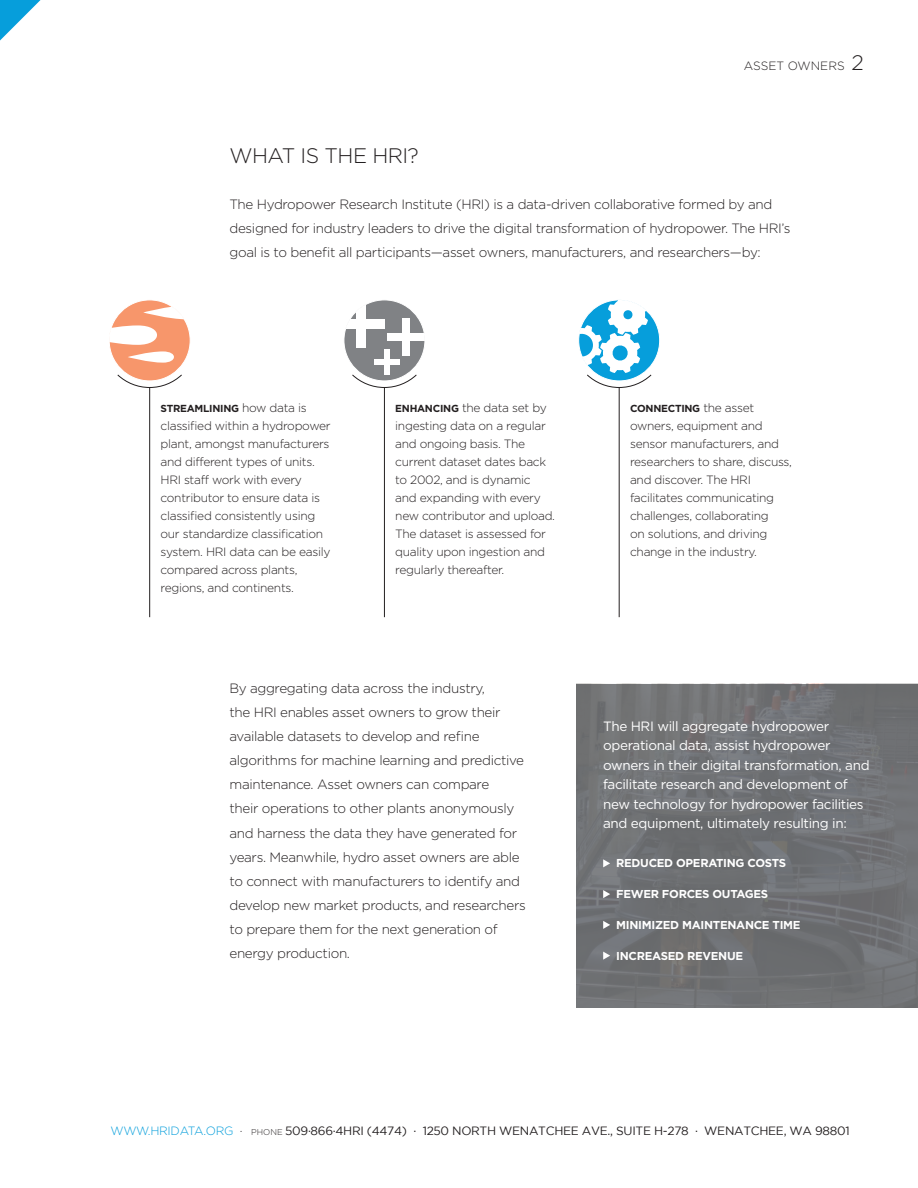
<style>
.page{position:relative;width:918px;height:1188px;background:#fff}
.page>*{position:absolute;margin:0;border:0;box-sizing:border-box;transform-origin:0 0}
.t1{font:300 21px "Gotham";letter-spacing:-.025em;color:#231f20}
.t2{font:300 13.5px/24px "Gotham";letter-spacing:-.025em;color:#231f20}
.t3{font:13.5px/19.5px "Gotham";letter-spacing:-.025em;color:#fff}
.t4{font:300 12px/18px "Gotham";letter-spacing:-.025em;color:#231f20}
.t5{font:12px "Gotham";letter-spacing:-.025em;color:#231f20}
.t6{font:300 12px "Gotham";color:#231f20}
.t7{font:700 11.55px "Gotham";letter-spacing:-.025em;color:#fff}
.t8{font:700 10.2px "Gotham";letter-spacing:-.025em;color:#231f20}
.s1{font-size:21px}
.s2{font-weight:300;font-size:12px}
.s3{font-weight:700;font-size:10.2px}
.s4{font-weight:300;color:#069edb}
.s5{font-weight:300}
.s6{font-weight:300;font-size:8.4px}
</style>
<div class="page">
<svg style="left:0;top:0;width:40px;height:40px"></svg>
<svg style="left:117px;top:374px;width:65px;height:14px"></svg>
<svg style="left:352px;top:374px;width:65px;height:14px"></svg>
<div style="left:109px;top:300px;width:81px;height:81px;background:#f7966b;border-radius:50%"></div>
<svg style="left:143px;top:306px;width:41px;height:13px"></svg>
<svg style="left:128px;top:351px;width:46px;height:12px"></svg>
<svg style="left:111px;top:325px;width:46px;height:20px"></svg>
<div style="left:109px;top:300px;width:82px;height:81px;border:1px solid #fff;border-radius:50%"></div>
<svg style="left:579px;top:300px;width:81px;height:81px"></svg>
<svg style="left:580px;top:300px;width:72px;height:88px"></svg>
<div style="left:578px;top:300px;width:82px;height:81px;border:1px solid #fff;border-radius:50%"></div>
<div style="left:344px;top:300px;width:81px;height:81px;background:#808285;border-radius:50%"></div>
<div style="left:388px;top:333px;width:37px;height:7px;background:#fff"></div>
<div style="left:403px;top:318px;width:7px;height:37px;background:#fff"></div>
<div style="left:344px;top:319px;width:40px;height:10px;background:#fff"></div>
<div style="left:356px;top:301px;width:10px;height:46px;background:#fff"></div>
<div style="left:374px;top:360px;width:26px;height:5px;background:#fff"></div>
<div style="left:384px;top:350px;width:6px;height:25px;background:#fff"></div>
<div style="left:344px;top:300px;width:81px;height:81px;border:1px solid #fff;border-radius:50%"></div>
<img style="left:576px;top:684px;width:342px;height:324px">
<svg style="left:603px;top:859px;width:7px;height:8px"></svg>
<svg style="left:603px;top:890px;width:7px;height:8px"></svg>
<svg style="left:603px;top:921px;width:7px;height:8px"></svg>
<svg style="left:603px;top:952px;width:7px;height:8px"></svg>
<hr style="left:149px;top:388px;width:1px;height:229px;background:#231f20">
<hr style="left:384px;top:388px;width:1px;height:229px;background:#231f20">
<hr style="left:619px;top:388px;width:1px;height:229px;background:#231f20">
<p class="t6" style="left:744px;top:59px;width:122px">ASSET OWNERS <span class="s1">2</span></p>
<p class="t1" style="left:230px;top:144px;width:191px">WHAT IS THE HRI?</p>
<p class="t2" style="left:230px;top:192px;width:563px">The Hydropower Research Institute (HRI) is a data-driven collaborative formed by and designed for industry leaders to drive the digital transformation of hydropower. The HRI’s goal is to benefit all participants—asset owners, manufacturers, and researchers—by:</p>
<p class="t8" style="left:161px;top:402px;width:148px">STREAMLINING <span class="s2">how data is</span></p>
<p class="t4" style="left:161px;top:416px;width:172px">classified within a hydropower plant, amongst manufacturers and different types of units.<br>HRI staff work with every contributor to ensure data is classified consistently using our standardize classification system. HRI data can be easily compared across plants, regions, and continents.</p>
<p class="t4" style="left:395px;top:398px;width:161px"><span class="s3">ENHANCING</span> the data set by ingesting data on a regular and ongoing basis. The current dataset dates back to 2002, and is dynamic and expanding with every new contributor and upload.<br>The dataset is assessed for quality upon ingestion and regularly thereafter.</p>
<p class="t8" style="left:630px;top:402px;width:126px">CONNECTING <span class="s2">the asset</span></p>
<p class="t4" style="left:630px;top:416px;width:163px">owners, equipment and sensor manufacturers, and researchers to share, discuss, and discover. The HRI facilitates communicating challenges, collaborating<br>on solutions, and driving change in the industry.</p>
<p class="t2" style="left:230px;top:677px;width:298px">By aggregating data across the industry,<br>the HRI enables asset owners to grow their available datasets to develop and refine algorithms for machine learning and predictive maintenance. Asset owners can compare<br>their operations to other plants anonymously and harness the data they have generated for years. Meanwhile, hydro asset owners are able to connect with manufacturers to identify and develop new market products, and researchers to prepare them for the next generation of energy production.</p>
<p class="t3" style="left:603px;top:716px;width:268px">The HRI will aggregate hydropower operational data, assist hydropower owners in their digital transformation, and facilitate research and development of new technology for hydropower facilities and equipment, ultimately resulting in:</p>
<p class="t7" style="left:616px;top:857px;width:171px">REDUCED OPERATING COSTS</p>
<p class="t7" style="left:616px;top:887px;width:153px">FEWER FORCES OUTAGES</p>
<p class="t7" style="left:616px;top:918px;width:186px">MINIMIZED MAINTENANCE TIME</p>
<p class="t7" style="left:616px;top:949px;width:128px">INCREASED REVENUE</p>
<p class="t5" style="left:110px;top:1124px;width:741px"><span class="s4">WWW.HRIDATA.ORG</span> <span class="s5">·</span> <span class="s6">PHONE</span> 509·866·4HRI (4474) · 1250 NORTH WENATCHEE AVE., SUITE H-278 · WENATCHEE, WA 98801</p>
</div>
